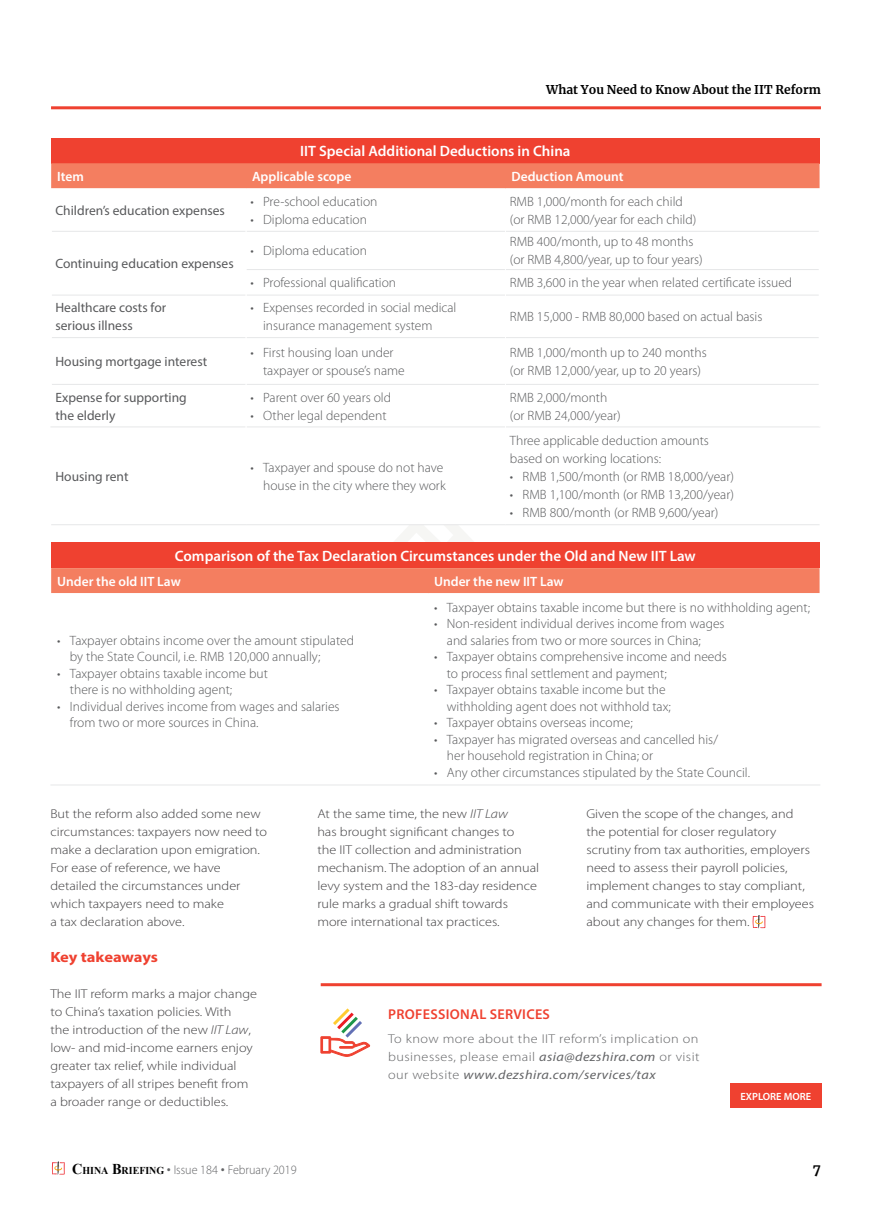
<style>
.page{position:relative;width:872px;height:1212px;background:#fff}
.page>*{position:absolute;margin:0;border:0;box-sizing:border-box;transform-origin:0 0}
.t1{font:600 15px "Myriad Pro";color:#fff}
.t2{font:700 14.85px "Myriad Pro";letter-spacing:-.01em;color:#ef4130;scale:1.11 1}
.t3{font:600 14.25px "Myriad Pro";letter-spacing:.02em;color:#ef4130}
.t4{font:300 13.5px/18px "Myriad Pro";color:#58595b}
.t5{font:13.5px/18px "Myriad Pro";color:#58595b}
.t6{font:600 13.5px "Myriad Pro";color:#fff}
.t7{font:700 13.5px "Merriweather";color:#000}
.t8{font:300 12.9px/18px "Myriad Pro";color:#414042;scale:1.11 1}
.t9{font:300 12.9px/18px "Myriad Pro";letter-spacing:.03em;color:#636466;text-align:justify;scale:1.11 1}
.t10{font:300 12.75px "Myriad Pro";color:#636466;scale:.95 1}
.t11{font:700 12px "Merriweather";color:#000}
.t12{font:600 10.5px "Myriad Pro";color:#fff}
.s1{font-style:italic}
.s2{font-weight:400;font-style:italic}
.s3{font-family:"Times New Roman";font-weight:700;font-size:15px;color:#000}
.s4{font-family:"Times New Roman";font-weight:700;font-size:10.5px;color:#000}
.s5{font-family:"Arial";font-weight:400;font-size:12px}
</style>
<div class="page">
<svg style="left:52px;top:1161px;width:13px;height:14px"></svg>
<svg style="left:300px;top:525px;width:272px;height:18px"></svg>
<hr style="left:51px;top:106px;width:770px;height:3px;background:#ef4130">
<div style="left:51px;top:138px;width:768px;height:25px;background:#ef4130"></div>
<div style="left:51px;top:163px;width:768px;height:25px;background:#f47e60"></div>
<svg style="left:51px;top:294px;width:768px;height:134px"></svg>
<hr style="left:50px;top:270px;width:2px;height:25px;background:#fff">
<hr style="left:50px;top:295px;width:2px;height:43px;background:#fff">
<hr style="left:50px;top:338px;width:2px;height:46px;background:#fff">
<hr style="left:50px;top:384px;width:2px;height:42px;background:#fff">
<hr style="left:52px;top:231px;width:194px;height:1px;background:#e6e7e8">
<hr style="left:246px;top:231px;width:259px;height:1px;background:#e6e7e8">
<hr style="left:506px;top:231px;width:313px;height:1px;background:#e6e7e8">
<hr style="left:246px;top:269px;width:259px;height:1px;background:#e6e7e8">
<hr style="left:506px;top:269px;width:313px;height:1px;background:#e6e7e8">
<hr style="left:52px;top:295px;width:194px;height:1px;background:#e6e7e8">
<hr style="left:246px;top:295px;width:259px;height:1px;background:#e6e7e8">
<hr style="left:506px;top:295px;width:313px;height:1px;background:#e6e7e8">
<hr style="left:52px;top:337px;width:194px;height:1px;background:#e6e7e8">
<hr style="left:246px;top:337px;width:259px;height:1px;background:#e6e7e8">
<hr style="left:506px;top:337px;width:313px;height:1px;background:#e6e7e8">
<hr style="left:52px;top:384px;width:194px;height:1px;background:#e6e7e8">
<hr style="left:246px;top:384px;width:259px;height:1px;background:#e6e7e8">
<hr style="left:506px;top:384px;width:313px;height:1px;background:#e6e7e8">
<hr style="left:50px;top:426px;width:196px;height:1px;background:#e6e7e8">
<hr style="left:246px;top:426px;width:259px;height:1px;background:#e6e7e8">
<hr style="left:506px;top:426px;width:314px;height:1px;background:#e6e7e8">
<hr style="left:246px;top:231px;width:1px;height:39px;background:#fff">
<hr style="left:246px;top:295px;width:1px;height:43px;background:#fff">
<hr style="left:505px;top:295px;width:1px;height:43px;background:#fff">
<hr style="left:246px;top:338px;width:1px;height:46px;background:#fff">
<hr style="left:505px;top:338px;width:1px;height:46px;background:#fff">
<hr style="left:246px;top:384px;width:1px;height:43px;background:#fff">
<hr style="left:505px;top:384px;width:1px;height:43px;background:#fff">
<hr style="left:246px;top:427px;width:1px;height:97px;background:#fff">
<hr style="left:505px;top:427px;width:1px;height:97px;background:#fff">
<hr style="left:51px;top:524px;width:195px;height:1px;background:#e6e7e8">
<hr style="left:246px;top:524px;width:259px;height:1px;background:#e6e7e8">
<hr style="left:505px;top:524px;width:314px;height:1px;background:#e6e7e8">
<div style="left:51px;top:543px;width:768px;height:25px;background:#ef4130"></div>
<div style="left:51px;top:568px;width:768px;height:25px;background:#f47e60"></div>
<hr style="left:50px;top:784px;width:378px;height:1px;background:#e6e7e8">
<hr style="left:428px;top:784px;width:392px;height:1px;background:#e6e7e8">
<svg style="left:752px;top:915px;width:13px;height:14px"></svg>
<div style="left:730px;top:1084px;width:91px;height:24px;background:#ef4130"></div>
<svg style="left:320px;top:1008px;width:50px;height:49px"></svg>
<hr style="left:321px;top:983px;width:500px;height:3px;background:#ef4130">
<p class="t11" style="left:546px;top:81px;width:276px">What You Need to Know About the IIT Reform</p>
<p class="t1" style="left:300px;top:142px;width:272px">IIT Special Additional Deductions in China</p>
<p class="t6" style="left:57px;top:168px;width:28px">Item</p>
<p class="t6" style="left:252px;top:168px;width:101px">Applicable scope</p>
<p class="t6" style="left:511px;top:168px;width:113px">Deduction Amount</p>
<p class="t5" style="left:55px;top:201px;width:171px">Children’s education expenses</p>
<p class="t4" style="left:510px;top:192px;width:188px">RMB 1,000/month for each child (or RMB 12,000/year for each child)</p>
<p class="t4" style="left:250px;top:192px;width:129px">• Pre-school education</p>
<p class="t4" style="left:250px;top:210px;width:118px">• Diploma education</p>
<p class="t5" style="left:55px;top:254px;width:180px">Continuing education expenses</p>
<p class="t4" style="left:250px;top:242px;width:118px">• Diploma education</p>
<p class="t4" style="left:510px;top:233px;width:194px">RMB 400/month, up to 48 months (or RMB 4,800/year, up to four years)</p>
<p class="t4" style="left:250px;top:274px;width:147px">• Professional qualification</p>
<p class="t4" style="left:510px;top:274px;width:284px">RMB 3,600 in the year when related certificate issued</p>
<p class="t5" style="left:55px;top:299px;width:112px">Healthcare costs for serious illness</p>
<p class="t4" style="left:263px;top:299px;width:195px;text-indent:-13px">• Expenses recorded in social medical insurance management system</p>
<p class="t4" style="left:510px;top:308px;width:254px">RMB 15,000 - RMB 80,000 based on actual basis</p>
<p class="t5" style="left:55px;top:352px;width:153px">Housing mortgage interest</p>
<p class="t4" style="left:263px;top:343px;width:143px;text-indent:-13px">• First housing loan under taxpayer or spouse’s name</p>
<p class="t4" style="left:510px;top:343px;width:198px">RMB 1,000/month up to 240 months (or RMB 12,000/year, up to 20 years)</p>
<p class="t5" style="left:55px;top:388px;width:133px">Expense for supporting the elderly</p>
<p class="t4" style="left:250px;top:388px;width:142px">• Parent over 60 years old</p>
<p class="t4" style="left:510px;top:388px;width:112px">RMB 2,000/month (or RMB 24,000/year)</p>
<p class="t4" style="left:250px;top:406px;width:138px">• Other legal dependent</p>
<p class="t4" style="left:510px;top:431px;width:200px">Three applicable deduction amounts based on working locations:</p>
<p class="t4" style="left:510px;top:467px;width:225px">• RMB 1,500/month (or RMB 18,000/year)</p>
<p class="t4" style="left:510px;top:485px;width:225px">• RMB 1,100/month (or RMB 13,200/year)</p>
<p class="t4" style="left:510px;top:503px;width:210px">• RMB 800/month (or RMB 9,600/year)</p>
<p class="t1" style="left:175px;top:546px;width:522px">Comparison of the Tax Declaration Circumstances under the Old and New IIT Law</p>
<p class="t6" style="left:57px;top:573px;width:125px">Under the old IIT Law</p>
<p class="t6" style="left:434px;top:573px;width:131px">Under the new IIT Law</p>
<p class="t5" style="left:55px;top:467px;width:75px">Housing rent</p>
<p class="t4" style="left:250px;top:458px;width:197px;text-align:right">• Taxpayer and spouse do not have house in the city where they work</p>
<p class="t4" style="left:70px;top:632px;width:286px;line-height:16.5px;text-indent:-13px">• Taxpayer obtains income over the amount stipulated by the State Council, i.e. RMB 120,000 annually;</p>
<p class="t4" style="left:70px;top:665px;width:199px;line-height:16.5px;text-indent:-13px">• Taxpayer obtains taxable income but there is no withholding agent;</p>
<p class="t4" style="left:70px;top:698px;width:271px;line-height:16.5px;text-indent:-13px">• Individual derives income from wages and salaries from two or more sources in China.</p>
<p class="t4" style="left:434px;top:598px;width:377px">• Taxpayer obtains taxable income but there is no withholding agent;</p>
<p class="t4" style="left:447px;top:615px;width:279px;line-height:16.5px;text-indent:-13px">• Non-resident individual derives income from wages and salaries from two or more sources in China;</p>
<p class="t4" style="left:447px;top:648px;width:281px;line-height:16.5px;text-indent:-13px">• Taxpayer obtains comprehensive income and needs to process final settlement and payment;</p>
<p class="t4" style="left:447px;top:681px;width:225px;line-height:16.5px;text-indent:-13px">• Taxpayer obtains taxable income but the withholding agent does not withhold tax;</p>
<p class="t4" style="left:434px;top:714px;width:200px">• Taxpayer obtains overseas income;</p>
<p class="t4" style="left:447px;top:731px;width:273px;line-height:16.5px;text-indent:-13px">• Taxpayer has migrated overseas and cancelled his/ her household registration in China; or</p>
<p class="t4" style="left:434px;top:763px;width:317px">• Any other circumstances stipulated by the State Council.</p>
<p class="t8" style="left:50px;top:804px;width:197px">But the reform also added some new circumstances: taxpayers now need to make a declaration upon emigration.<br>For ease of reference, we have detailed the circumstances under which taxpayers need to make<br>a tax declaration above.</p>
<p class="t2" style="left:50px;top:947px;width:98px">Key takeaways</p>
<p class="t8" style="left:50px;top:984px;width:188px">The IIT reform marks a major change to China’s taxation policies. With<br>the introduction of the new <span class="s1">IIT Law</span>, low- and mid-income earners enjoy greater tax relief, while individual taxpayers of all stripes benefit from a broader range or deductibles.</p>
<p class="t8" style="left:317px;top:804px;width:201px">At the same time, the new <span class="s1">IIT Law<br></span>has brought significant changes to<br>the IIT collection and administration mechanism. The adoption of an annual levy system and the 183-day residence rule marks a gradual shift towards more international tax practices.</p>
<p class="t8" style="left:586px;top:804px;width:207px">Given the scope of the changes, and the potential for closer regulatory scrutiny from tax authorities, employers need to assess their payroll policies, implement changes to stay compliant, and communicate with their employees about any changes for them.</p>
<p class="t3" style="left:388px;top:1005px;width:163px">PROFESSIONAL SERVICES</p>
<p class="t9" style="left:388px;top:1030px;width:282px">To know more about the IIT reform’s implication on businesses, please email <span class="s2">asia@dezshira.com</span> or visit our website <span class="s2">www.dezshira.com/services/tax</span></p>
<p class="t12" style="left:740px;top:1090px;width:72px">EXPLORE MORE</p>
<p class="t10" style="left:72px;top:1162px;width:238px"><span class="s3">C</span><span class="s4">HINA</span> <span class="s3">B</span><span class="s4">RIEFING</span> <span class="s5">•</span> Issue 184 <span class="s5">•</span> February 2019</p>
<p class="t7" style="left:813px;top:1159px;width:10px">7</p>
</div>
